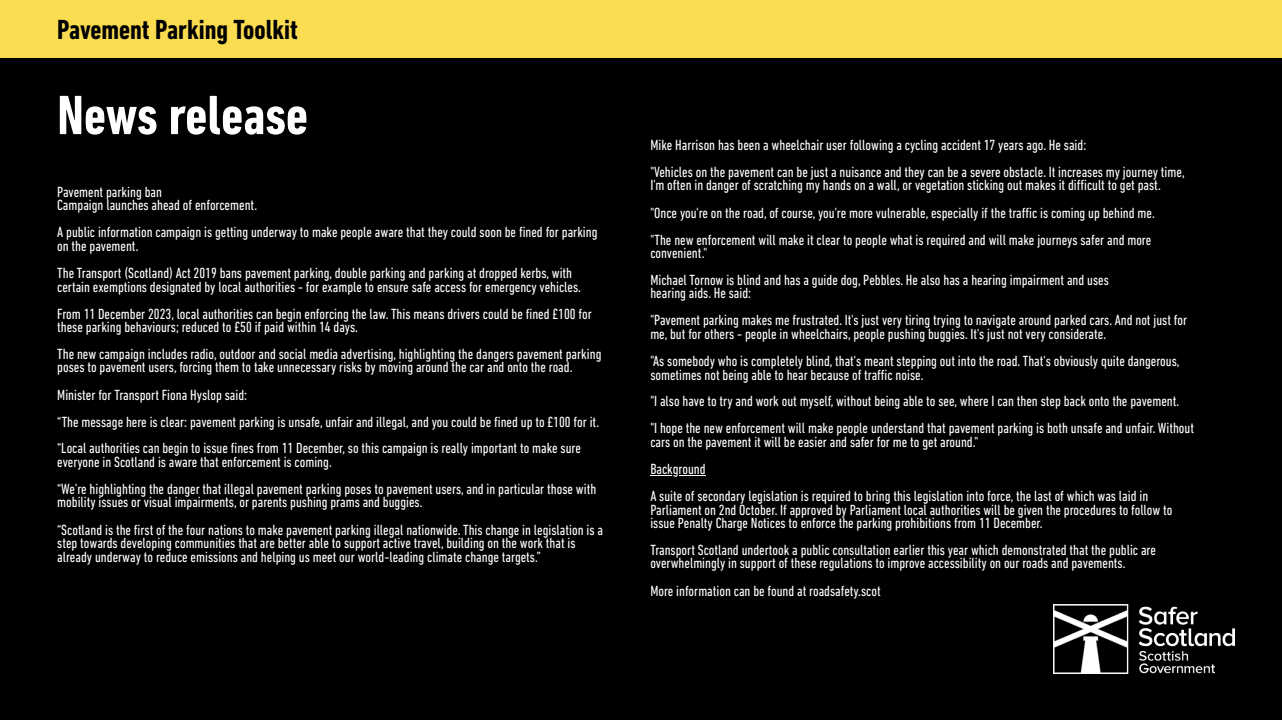
<style>
.page{position:relative;width:1282px;height:720px;background:#fff}
.page>*{position:absolute;margin:0;border:0;box-sizing:border-box;transform-origin:0 0}
.t1{font:700 condensed 56.25px "DIN Next LT Pro";color:#fff}
.t2{font:700 condensed 28.12px "DIN Next LT Pro";color:#000}
.t3{font:condensed 15px/27.2px "DIN Next LT Pro";color:#fff}
</style>
<div class="page">
<div style="left:0;top:0;width:1281px;height:720px;background:#000"></div>
<div style="left:0;top:0;width:1281px;height:58px;background:#fadc50"></div>
<img style="left:1053px;top:604px;width:180px;height:69px">
<hr style="left:650px;top:475px;width:55px;height:1px;background:#fff">
<h2 class="t2" style="left:57px;top:18px;width:242px">Pavement Parking Toolkit</h2>
<h1 class="t1" style="left:57px;top:92px;width:252px">News release</h1>
<p class="t3" style="left:57px;top:187px;width:201px;line-height:13.1px">Pavement parking ban<br>Campaign launches ahead of enforcement.</p>
<p class="t3" style="left:57px;top:226px;width:542px;line-height:14.1px">A public information campaign is getting underway to make people aware that they could soon be fined for parking on the pavement.</p>
<p class="t3" style="left:57px;top:267px;width:525px;line-height:14.1px">The Transport (Scotland) Act 2019 bans pavement parking, double parking and parking at dropped kerbs, with certain exemptions designated by local authorities - for example to ensure safe access for emergency vehicles.</p>
<p class="t3" style="left:57px;top:309px;width:536px;line-height:13.1px">From 11 December 2023, local authorities can begin enforcing the law. This means drivers could be fined £100 for these parking behaviours; reduced to £50 if paid within 14 days.</p>
<p class="t3" style="left:57px;top:349px;width:546px;line-height:13.1px">The new campaign includes radio, outdoor and social media advertising, highlighting the dangers pavement parking poses to pavement users, forcing them to take unnecessary risks by moving around the car and onto the road.</p>
<p class="t3" style="left:57px;top:382px;width:543px;line-height:26.8px">Minister for Transport Fiona Hyslop said:<br>“The message here is clear: pavement parking is unsafe, unfair and illegal, and you could be fined up to £100 for it. “Local authorities can begin to issue fines from 11 December, so this campaign is really important to make sure</p>
<p class="t3" style="left:57px;top:450px;width:540px">everyone in Scotland is aware that enforcement is coming.<br>“We’re highlighting the danger that illegal pavement parking poses to pavement users, and in particular those with</p>
<p class="t3" style="left:57px;top:490px;width:547px">mobility issues or visual impairments, or parents pushing prams and buggies.<br>“Scotland is the first of the four nations to make pavement parking illegal nationwide. This change in legislation is a</p>
<p class="t3" style="left:57px;top:537px;width:520px;line-height:14.1px">step towards developing communities that are better able to support active travel, building on the work that is already underway to reduce emissions and helping us meet our world-leading climate change targets.”</p>
<p class="t3" style="left:650px;top:133px;width:536px">Mike Harrison has been a wheelchair user following a cycling accident 17 years ago. He said:<br>"Vehicles on the pavement can be just a nuisance and they can be a severe obstacle. It increases my journey time,</p>
<p class="t3" style="left:650px;top:173px;width:512px">I'm often in danger of scratching my hands on a wall, or vegetation sticking out makes it difficult to get past. "Once you're on the road, of course, you're more vulnerable, especially if the traffic is coming up behind me. "The new enforcement will make it clear to people what is required and will make journeys safer and more</p>
<p class="t3" style="left:650px;top:241px;width:460px">convenient."<br>Michael Tornow is blind and has a guide dog, Pebbles. He also has a hearing impairment and uses</p>
<p class="t3" style="left:650px;top:281px;width:538px">hearing aids. He said:<br>"Pavement parking makes me frustrated. It's just very tiring trying to navigate around parked cars. And not just for</p>
<p class="t3" style="left:650px;top:321px;width:530px">me, but for others - people in wheelchairs, people pushing buggies. It's just not very considerate.<br>"As somebody who is completely blind, that's meant stepping out into the road. That's obviously quite dangerous,</p>
<p class="t3" style="left:650px;top:363px;width:545px;line-height:26.8px">sometimes not being able to hear because of traffic noise.<br>"I also have to try and work out myself, without being able to see, where I can then step back onto the pavement.<br>"I hope the new enforcement will make people understand that pavement parking is both unsafe and unfair. Without</p>
<p class="t3" style="left:650px;top:430px;width:499px;line-height:26.8px">cars on the pavement it will be easier and safer for me to get around."<br>Background<br>A suite of secondary legislation is required to bring this legislation into force, the last of which was laid in</p>
<p class="t3" style="left:650px;top:505px;width:523px;line-height:13.1px">Parliament on 2nd October. If approved by Parliament local authorities will be given the procedures to follow to issue Penalty Charge Notices to enforce the parking prohibitions from 11 December.</p>
<p class="t3" style="left:650px;top:545px;width:507px;line-height:13.1px">Transport Scotland undertook a public consultation earlier this year which demonstrated that the public are overwhelmingly in support of these regulations to improve accessibility on our roads and pavements.</p>
<p class="t3" style="left:650px;top:578px;width:232px">More information can be found at roadsafety.scot</p>
</div>
